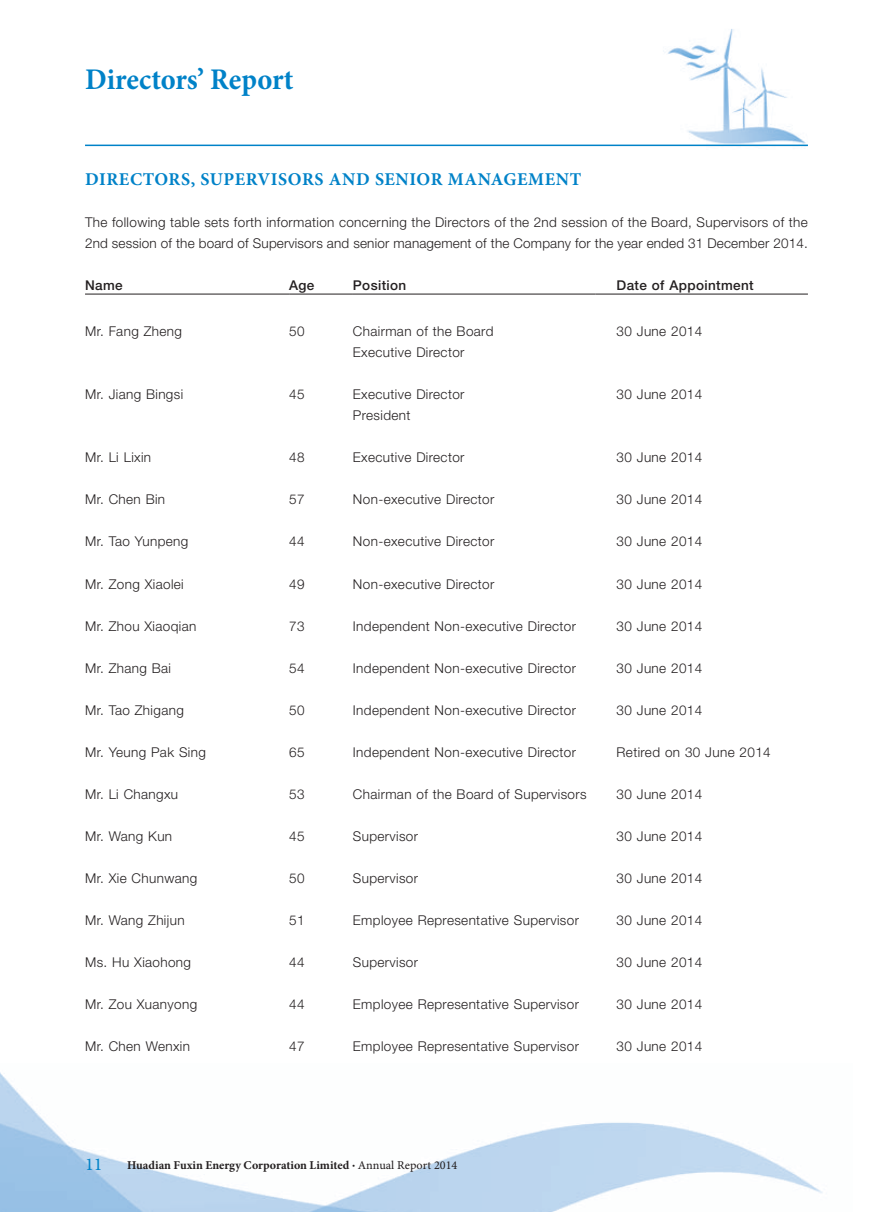
<style>
.page{position:relative;width:893px;height:1212px;background:#fff}
.page>*{position:absolute;margin:0;border:0;box-sizing:border-box;transform-origin:0 0}
.t1{font:700 30px "Minion Pro";color:#0082c8;scale:.95 1}
.t2{font:700 18px "Minion Pro";letter-spacing:.03em;color:#0082c8}
.t3{font:18px "Minion Pro Capt";color:#0082c8}
.t4{font:300 13.5px/21px "Helvetica Neue LT Std";letter-spacing:.03em;color:#231f20}
.t5{font:500 13.5px "Helvetica Neue LT Std";letter-spacing:.03em;color:#231f20}
.t6{font:700 12px "Minion Pro";color:#231f20}
.s1{font-family:"Minion Pro Capt";font-weight:400}
</style>
<div class="page">
<img style="left:0;top:1072px;width:823px;height:140px">
<img style="left:637px;top:29px;width:171px;height:118px">
<hr style="left:85px;top:145px;width:723px;height:1px;background:#0082c8">
<hr style="left:85px;top:294px;width:204px;height:1px;background:#231f20">
<hr style="left:289px;top:294px;width:64px;height:1px;background:#231f20">
<hr style="left:353px;top:294px;width:242px;height:1px;background:#231f20">
<hr style="left:595px;top:294px;width:213px;height:1px;background:#231f20">
<h1 class="t1" style="left:85px;top:58px;width:221px">Directors’ Report</h1>
<h2 class="t2" style="left:85px;top:166px;width:498px">DIRECTORS, SUPERVISORS AND SENIOR MANAGEMENT</h2>
<p class="t4" style="left:85px;top:211px;width:724px">The following table sets forth information concerning the Directors of the 2nd session of the Board, Supervisors of the<br>2nd session of the board of Supervisors and senior management of the Company for the year ended 31 December 2014.</p>
<p class="t5" style="left:85px;top:277px;width:39px">Name</p>
<p class="t5" style="left:289px;top:277px;width:27px">Age</p>
<p class="t5" style="left:353px;top:277px;width:55px">Position</p>
<p class="t5" style="left:617px;top:277px;width:139px">Date of Appointment</p>
<p class="t4" style="left:85px;top:321px;width:98px">Mr. Fang Zheng</p>
<p class="t4" style="left:289px;top:321px;width:17px">50</p>
<p class="t4" style="left:353px;top:321px;width:142px">Chairman of the Board<br>Executive Director</p>
<p class="t4" style="left:617px;top:321px;width:87px">30 June 2014</p>
<p class="t4" style="left:85px;top:384px;width:100px">Mr. Jiang Bingsi</p>
<p class="t4" style="left:289px;top:384px;width:17px">45</p>
<p class="t4" style="left:353px;top:384px;width:113px">Executive Director<br>President</p>
<p class="t4" style="left:617px;top:384px;width:87px">30 June 2014</p>
<p class="t4" style="left:85px;top:447px;width:68px">Mr. Li Lixin</p>
<p class="t4" style="left:289px;top:447px;width:17px">48</p>
<p class="t4" style="left:353px;top:447px;width:113px">Executive Director</p>
<p class="t4" style="left:617px;top:447px;width:87px">30 June 2014</p>
<p class="t4" style="left:85px;top:489px;width:82px">Mr. Chen Bin</p>
<p class="t4" style="left:289px;top:489px;width:17px">57</p>
<p class="t4" style="left:353px;top:489px;width:143px">Non-executive Director</p>
<p class="t4" style="left:617px;top:489px;width:87px">30 June 2014</p>
<p class="t4" style="left:85px;top:531px;width:105px">Mr. Tao Yunpeng</p>
<p class="t4" style="left:289px;top:531px;width:17px">44</p>
<p class="t4" style="left:353px;top:531px;width:143px">Non-executive Director</p>
<p class="t4" style="left:617px;top:531px;width:87px">30 June 2014</p>
<p class="t4" style="left:85px;top:573px;width:100px">Mr. Zong Xiaolei</p>
<p class="t4" style="left:289px;top:573px;width:17px">49</p>
<p class="t4" style="left:353px;top:573px;width:143px">Non-executive Director</p>
<p class="t4" style="left:617px;top:573px;width:87px">30 June 2014</p>
<p class="t4" style="left:85px;top:615px;width:113px">Mr. Zhou Xiaoqian</p>
<p class="t4" style="left:289px;top:615px;width:17px">73</p>
<p class="t4" style="left:353px;top:615px;width:225px">Independent Non-executive Director</p>
<p class="t4" style="left:617px;top:615px;width:87px">30 June 2014</p>
<p class="t4" style="left:85px;top:657px;width:88px">Mr. Zhang Bai</p>
<p class="t4" style="left:289px;top:657px;width:17px">54</p>
<p class="t4" style="left:353px;top:657px;width:225px">Independent Non-executive Director</p>
<p class="t4" style="left:617px;top:657px;width:87px">30 June 2014</p>
<p class="t4" style="left:85px;top:699px;width:100px">Mr. Tao Zhigang</p>
<p class="t4" style="left:289px;top:699px;width:17px">50</p>
<p class="t4" style="left:353px;top:699px;width:225px">Independent Non-executive Director</p>
<p class="t4" style="left:617px;top:699px;width:87px">30 June 2014</p>
<p class="t4" style="left:85px;top:741px;width:122px">Mr. Yeung Pak Sing</p>
<p class="t4" style="left:289px;top:741px;width:17px">65</p>
<p class="t4" style="left:353px;top:741px;width:225px">Independent Non-executive Director</p>
<p class="t4" style="left:617px;top:741px;width:156px">Retired on 30 June 2014</p>
<p class="t4" style="left:85px;top:783px;width:95px">Mr. Li Changxu</p>
<p class="t4" style="left:289px;top:783px;width:17px">53</p>
<p class="t4" style="left:353px;top:783px;width:235px">Chairman of the Board of Supervisors</p>
<p class="t4" style="left:617px;top:783px;width:87px">30 June 2014</p>
<p class="t4" style="left:85px;top:825px;width:89px">Mr. Wang Kun</p>
<p class="t4" style="left:289px;top:825px;width:17px">45</p>
<p class="t4" style="left:353px;top:825px;width:67px">Supervisor</p>
<p class="t4" style="left:617px;top:825px;width:87px">30 June 2014</p>
<p class="t4" style="left:85px;top:867px;width:114px">Mr. Xie Chunwang</p>
<p class="t4" style="left:289px;top:867px;width:17px">50</p>
<p class="t4" style="left:353px;top:867px;width:67px">Supervisor</p>
<p class="t4" style="left:617px;top:867px;width:87px">30 June 2014</p>
<p class="t4" style="left:85px;top:909px;width:101px">Mr. Wang Zhijun</p>
<p class="t4" style="left:289px;top:909px;width:17px">51</p>
<p class="t4" style="left:353px;top:909px;width:228px">Employee Representative Supervisor</p>
<p class="t4" style="left:617px;top:909px;width:87px">30 June 2014</p>
<p class="t4" style="left:85px;top:951px;width:108px">Ms. Hu Xiaohong</p>
<p class="t4" style="left:289px;top:951px;width:17px">44</p>
<p class="t4" style="left:353px;top:951px;width:67px">Supervisor</p>
<p class="t4" style="left:617px;top:951px;width:87px">30 June 2014</p>
<p class="t4" style="left:85px;top:993px;width:114px">Mr. Zou Xuanyong</p>
<p class="t4" style="left:289px;top:993px;width:17px">44</p>
<p class="t4" style="left:353px;top:993px;width:228px">Employee Representative Supervisor</p>
<p class="t4" style="left:617px;top:993px;width:87px">30 June 2014</p>
<p class="t4" style="left:85px;top:1035px;width:107px">Mr. Chen Wenxin</p>
<p class="t4" style="left:289px;top:1035px;width:17px">47</p>
<p class="t4" style="left:353px;top:1035px;width:228px">Employee Representative Supervisor</p>
<p class="t4" style="left:617px;top:1035px;width:87px">30 June 2014</p>
<h2 class="t3" style="left:85px;top:1153px;width:19px">11</h2>
<p class="t6" style="left:127px;top:1157px;width:332px">Huadian Fuxin Energy Corporation Limited · <span class="s1">Annual Report 2014</span></p>
</div>
